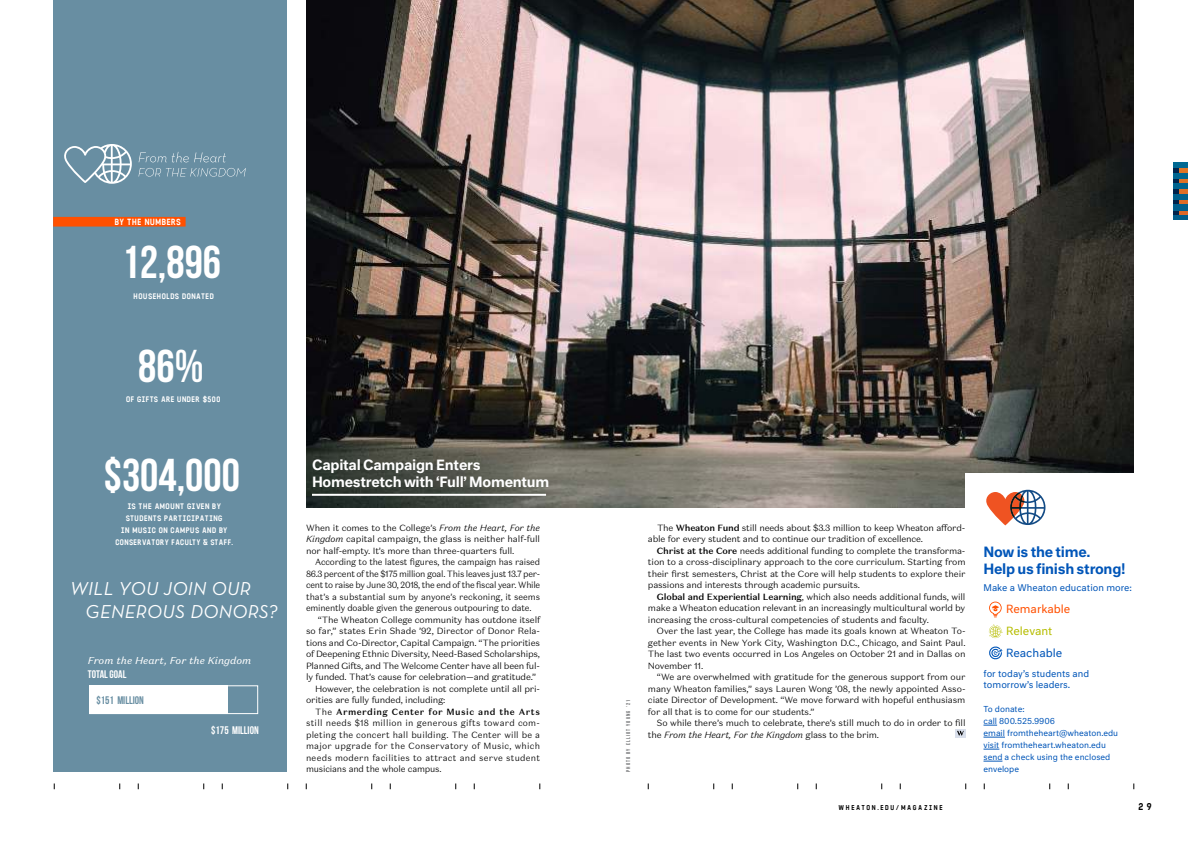
<style>
.page{position:relative;width:1188px;height:846px;background:#fff}
.page>*{position:absolute;margin:0;border:0;box-sizing:border-box;transform-origin:0 0}
.t1{font:700 46px "Bebas Neue";color:#fff}
.t2{font:italic 19px "Neutraface Text";letter-spacing:.02em;color:#fff}
.t3{font:500 13.8px/17.2px "Neutral Std";letter-spacing:-.02em;color:#fff}
.t4{font:500 13.8px/17.2px "Neutral Std";letter-spacing:-.02em;color:#0055b8}
.t5{font:700 11px "Bebas Neue";color:#fff}
.t6{font:700 11px "Bebas Neue";color:#688ea2}
.t7{font:11px "Neutral Std";color:#ff5000}
.t8{font:11px "Neutral Std";color:#0055b8}
.t9{font:11px "Neutral Std";color:#b6bd00}
.t10{font:italic 10px "Domaine Sans Text";color:#fff}
.t11{font:10px "xenon 2014";color:#000}
.t12{font:300 9px/11.5px "Domaine Sans Text";letter-spacing:-.02em;color:#000;text-align:justify}
.t13{font:300 9px "Domaine Sans Text";letter-spacing:.03em;color:#000}
.t14{font:300 9px "Domaine Sans Text";letter-spacing:-.02em;color:#000;scale:.96 1}
.t15{font:300 9px "Domaine Sans Text";letter-spacing:-.02em;color:#000;scale:.95 1}
.t16{font:9px/10.8px "Neutral Std";color:#0055b8}
.t17{font:300 9px "Domaine Sans Text";color:#000;scale:.96 1}
.t18{font:300 9px "Domaine Sans Text";color:#000}
.t19{font:300 9px "Domaine Sans Text";letter-spacing:.015em;color:#000}
.t20{font:500 9px "Domaine Sans Text";letter-spacing:.055em;color:#000}
.t21{font:8.9px "xenon 2014";letter-spacing:.045em;color:#fff}
.t22{font:8px/12px "xenon 2014";letter-spacing:.045em;color:#fff;text-align:center}
.t23{font:8px/12px "Neutral Std";color:#0055b8}
.t24{font:7px "xenon 2014";letter-spacing:.22em;color:#000}
.t25{font:700 5.5px "Bebas Neue";letter-spacing:.2em;color:#6d6e70}
.s1{font-style:italic}
.s2{font-weight:300}
.s3{font-weight:500}
</style>
<div class="page">
<img style="left:1178px;top:168px;width:10px;height:48px">
<svg style="left:1174px;top:168px;width:4px;height:48px"></svg>
<img style="left:1174px;top:216px;width:14px;height:4px">
<img style="left:1174px;top:205px;width:14px;height:5px">
<img style="left:1174px;top:194px;width:14px;height:6px">
<img style="left:1174px;top:184px;width:14px;height:5px">
<img style="left:1174px;top:173px;width:14px;height:5px">
<img style="left:1174px;top:162px;width:14px;height:6px">
<img style="left:306px;top:0;width:828px;height:508px">
<div style="left:966px;top:473px;width:181px;height:108px;background:#fff"></div>
<svg style="left:955px;top:729px;width:11px;height:8px"></svg>
<svg style="left:957px;top:731px;width:7px;height:5px"></svg>
<hr style="left:312px;top:494px;width:234px;height:2px;background:#fff">
<div style="left:54px;top:0;width:233px;height:772px;background:#688ea2"></div>
<div style="left:89px;top:685px;width:169px;height:29px;border:1px solid #fff"></div>
<div style="left:89px;top:685px;width:139px;height:29px;background:#fff"></div>
<svg style="left:986px;top:490px;width:60px;height:35px"></svg>
<svg style="left:984px;top:724px;width:21px;height:38px"></svg>
<svg style="left:989px;top:647px;width:14px;height:12px"></svg>
<svg style="left:989px;top:624px;width:14px;height:14px"></svg>
<svg style="left:989px;top:602px;width:13px;height:16px"></svg>
<div style="left:53px;top:217px;width:133px;height:10px;background:#ff5000"></div>
<svg style="left:139px;top:152px;width:87px;height:10px"></svg>
<svg style="left:139px;top:168px;width:107px;height:9px"></svg>
<svg style="left:64px;top:144px;width:68px;height:40px"></svg>
<p class="t21" style="left:115px;top:217px;width:68px">BY THE NUMBERS</p>
<h1 class="t1" style="left:122px;top:244px;width:101px">12,896</h1>
<p class="t22" style="left:134px;top:291px;width:82px">HOUSEHOLDS DONATED</p>
<h1 class="t1" style="left:138px;top:347px;width:67px">86%</h1>
<p class="t22" style="left:126px;top:393px;width:96px">OF GIFTS ARE UNDER $500</p>
<h1 class="t1" style="left:104px;top:457px;width:138px">$304,000</h1>
<p class="t22" style="left:116px;top:500px;width:119px">IS THE AMOUNT GIVEN BY<br>STUDENTS PARTICIPATING<br>IN MUSIC ON CAMPUS AND BY<br>CONSERVATORY FACULTY &amp; STAFF.</p>
<h2 class="t2" style="left:70px;top:577px;width:182px">WILL YOU JOIN OUR</h2>
<h2 class="t2" style="left:86px;top:600px;width:193px">GENEROUS DONORS?</h2>
<p class="t10" style="left:88px;top:657px;width:165px">From the Heart, For the Kingdom</p>
<p class="t5" style="left:88px;top:670px;width:40px">TOTAL GOAL</p>
<p class="t6" style="left:97px;top:696px;width:49px">$151 MILLION</p>
<p class="t5" style="left:211px;top:726px;width:49px">$175 MILLION</p>
<h3 class="t3" style="left:312px;top:457px;width:239px">Capital Campaign Enters<br>Homestretch with ‘Full’ Momentum</h3>
<p class="t12" style="left:306px;top:522px;width:236px">When it comes to the College’s <span class="s1">From the Heart, For the Kingdom</span> capital campaign, the glass is neither half-full nor half-empty. It’s more than three-quarters full.</p>
<p class="t15" style="left:315px;top:558px;width:238px">According to the latest igures, the campaign has raised</p>
<p class="t14" style="left:306px;top:569px;width:245px">86.3 percent of the $175 million goal. This leaves just 13.7 per-</p>
<p class="t15" style="left:306px;top:581px;width:248px">cent to raise by June 30, 2018, the end of the iscal year. While</p>
<p class="t17" style="left:306px;top:592px;width:245px">that’s a substantial sum by anyone’s reckoning, it seems</p>
<p class="t14" style="left:306px;top:604px;width:236px">eminently doable given the generous outpouring to date.</p>
<p class="t12" style="left:318px;top:614px;width:224px">“The Wheaton College community has outdone itself</p>
<p class="t18" style="left:306px;top:627px;width:236px">so far,” states Erin Shade ’92, Director of Donor Rela-</p>
<p class="t12" style="left:306px;top:637px;width:235px">tions and Co-Director, Capital Campaign. “The priorities</p>
<p class="t12" style="left:306px;top:649px;width:236px">of Deepening Ethnic Diversity, Need-Based Scholarships,</p>
<p class="t12" style="left:306px;top:660px;width:235px">Planned Gifts, and The Welcome Center have all been ful-</p>
<p class="t12" style="left:306px;top:672px;width:232px">ly funded. That’s cause for celebration—and gratitude.”</p>
<p class="t12" style="left:315px;top:683px;width:227px">However, the celebration is not complete until all pri-</p>
<p class="t12" style="left:306px;top:695px;width:141px">orities are fully funded, including:</p>
<p class="t20" style="left:315px;top:708px;width:226px"><span class="s2">The</span> Armerding Center for Music and the Arts</p>
<p class="t13" style="left:306px;top:719px;width:236px">still needs $18 million in generous gifts toward com-</p>
<p class="t19" style="left:306px;top:730px;width:236px">pleting the concert hall building. The Center will be a</p>
<p class="t13" style="left:306px;top:742px;width:236px">major upgrade for the Conservatory of Music, which</p>
<p class="t13" style="left:306px;top:753px;width:236px">needs modern facilities to attract and serve student</p>
<p class="t12" style="left:306px;top:764px;width:137px">musicians and the whole campus.</p>
<p class="t25" style="left:626px;top:772px;width:74px;rotate:-90deg">PHOTO BY ELLIOT YOUNG ’21</p>
<p class="t12" style="left:648px;top:522px;width:319px;text-indent:9px">The <span class="s3">Wheaton Fund</span> still needs about $3.3 million to keep Wheaton aford&shy;able for every student and to continue our tradition of excellence.</p>
<p class="t12" style="left:648px;top:545px;width:319px;text-indent:9px"><span class="s3">Christ at the Core</span> needs additional funding to complete the transforma&shy;tion to a cross-disciplinary approach to the core curriculum. Starting from their irst semesters, Christ at the Core will help students to explore their passions and interests through academic pursuits.</p>
<p class="t12" style="left:648px;top:591px;width:319px;text-indent:9px"><span class="s3">Global and Experiential Learning</span>, which also needs additional funds, will make a Wheaton education relevant in an increasingly multicultural world by increasing the cross-cultural competencies of students and faculty.</p>
<p class="t12" style="left:648px;top:626px;width:319px;text-indent:9px">Over the last year, the College has made its goals known at Wheaton To&shy;gether events in New York City, Washington D.C., Chicago, and Saint Paul.<br>The last two events occurred in Los Angeles on October 21 and in Dallas on November 11.</p>
<p class="t12" style="left:648px;top:672px;width:319px;text-indent:9px">“We are overwhelmed with gratitude for the generous support from our many Wheaton families,” says Lauren Wong ’08, the newly appointed Asso&shy;ciate Director of Development. “We move forward with hopeful enthusiasm for all that is to come for our students.”</p>
<p class="t12" style="left:648px;top:718px;width:319px;text-indent:9px">So while there’s much to celebrate, there’s still much to do in order to ill the <span class="s1">From the Heart, For the Kingdom</span> glass to the brim.</p>
<h3 class="t4" style="left:984px;top:544px;width:144px">Now is the time.<br>Help us finish strong!</h3>
<p class="t16" style="left:984px;top:583px;width:150px">Make a Wheaton education more:</p>
<p class="t7" style="left:1006px;top:603px;width:66px">Remarkable</p>
<p class="t9" style="left:1006px;top:625px;width:48px">Relevant</p>
<p class="t8" style="left:1006px;top:647px;width:58px">Reachable</p>
<p class="t16" style="left:984px;top:669px;width:107px">for today’s students and tomorrow’s leaders.</p>
<p class="t23" style="left:984px;top:703px;width:136px">To donate:<br>call 800.525.9906<br>email fromtheheart@wheaton.edu visit fromtheheart.wheaton.edu send a check using the enclosed envelope</p>
<p class="t24" style="left:839px;top:804px;width:106px">WHEATON.EDU/MAGAZINE</p>
<p class="t11" style="left:1139px;top:801px;width:15px">2 9</p>
</div>
